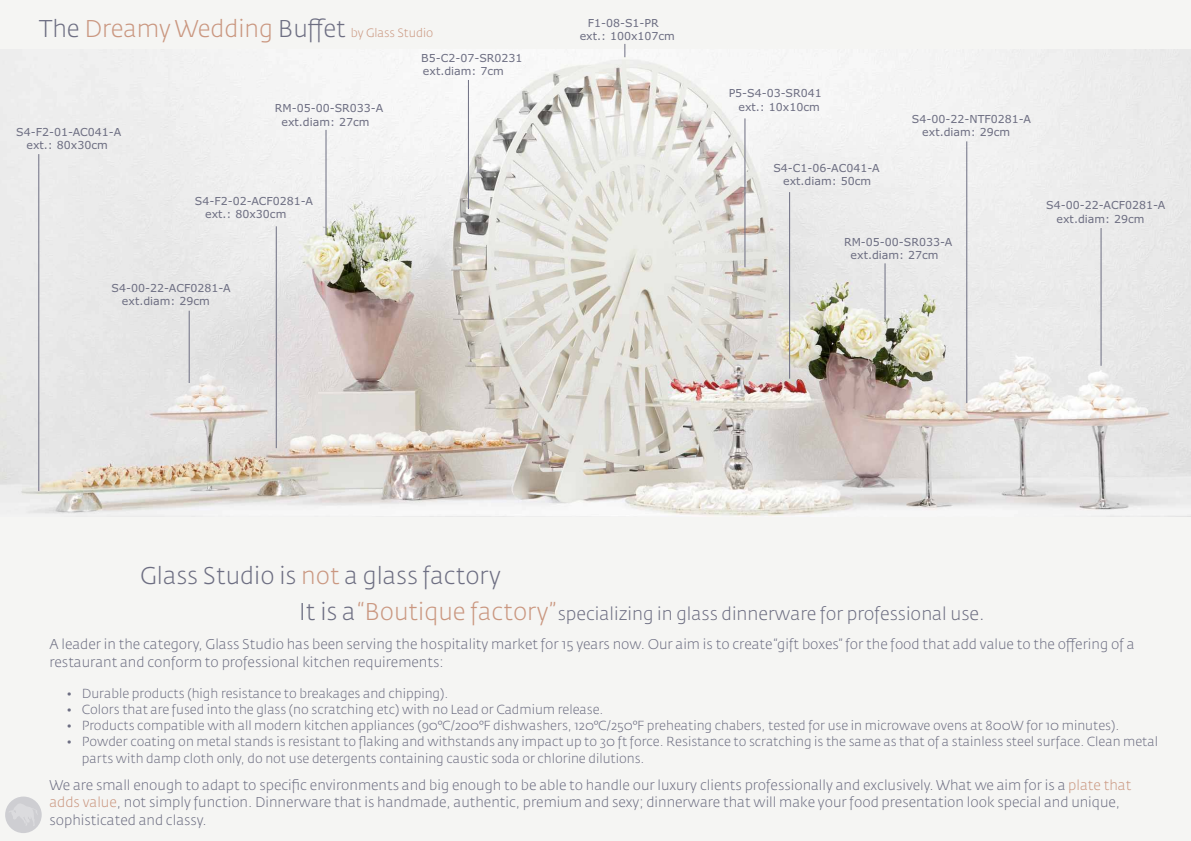
<style>
.page{position:relative;width:1191px;height:841px;background:#fff}
.page>*{position:absolute;margin:0;border:0;box-sizing:border-box;transform-origin:0 0}
.t1{font:300 24px "Fedra Sans Pro";color:#ca9780}
.t2{font:300 24px "Fedra Sans Pro";color:#6d6e82}
.t3{font:300 18px "Fedra Sans Pro";color:#6d6e82}
.t4{font:300 14px/17.5px "Fedra Sans Pro";color:#6d6e82}
.t5{font:300 13px/16.2px "Fedra Sans Pro";color:#6d6e82}
.t6{font:11px/13.2px "Verdana";color:#6d6e82}
.s1{color:#6d6e82}
.s2{font-size:12px}
.s3{color:#ca9780}
</style>
<div class="page">
<div style="left:0;top:0;width:1190px;height:841px;background:#f5f5f3"></div>
<img style="left:0;top:50px;width:1190px;height:466px">
<hr style="left:38px;top:154px;width:1px;height:337px;background:#6d6e82">
<hr style="left:276px;top:226px;width:1px;height:222px;background:#6d6e82">
<hr style="left:965px;top:141px;width:1px;height:262px;background:#6d6e82">
<hr style="left:1100px;top:228px;width:1px;height:138px;background:#6d6e82">
<hr style="left:189px;top:311px;width:1px;height:72px;background:#6d6e82">
<hr style="left:788px;top:192px;width:1px;height:187px;background:#6d6e82">
<hr style="left:744px;top:118px;width:1px;height:149px;background:#6d6e82">
<svg style="left:624px;top:44px;width:1px;height:13px"></svg>
<hr style="left:884px;top:263px;width:1px;height:56px;background:#6d6e82">
<hr style="left:468px;top:80px;width:1px;height:129px;background:#6d6e82">
<hr style="left:325px;top:130px;width:1px;height:105px;background:#6d6e82">
<div style="left:5px;top:797px;width:37px;height:36px;background:#ceced2;border-radius:50%"></div>
<svg style="left:9px;top:804px;width:29px;height:23px"></svg>
<h1 class="t1" style="left:39px;top:18px;width:395px"><span class="s1">The</span> Dreamy Wedding <span class="s1">Buffet</span> <span class="s2">by Glass Studio</span></h1>
<p class="t6" style="left:16px;top:126px;width:106px">S4-F2-01-AC041-A</p>
<p class="t6" style="left:27px;top:140px;width:83px">ext.: 80x30cm</p>
<p class="t6" style="left:275px;top:103px;width:110px">RM-05-00-SR033-A</p>
<p class="t6" style="left:281px;top:116px;width:89px">ext.diam: 27cm</p>
<p class="t6" style="left:195px;top:195px;width:120px">S4-F2-02-ACF0281-A</p>
<p class="t6" style="left:205px;top:208px;width:83px">ext.: 80x30cm</p>
<p class="t6" style="left:112px;top:282px;width:120px">S4-00-22-ACF0281-A</p>
<p class="t6" style="left:122px;top:296px;width:89px">ext.diam: 29cm</p>
<p class="t6" style="left:421px;top:52px;width:103px">B5-C2-07-SR0231 ext.diam: 7cm</p>
<p class="t6" style="left:579px;top:18px;width:97px;text-indent:8px">F1-08-S1-PR ext.: 100x107cm</p>
<p class="t6" style="left:728px;top:88px;width:95px">P5-S4-03-SR041</p>
<p class="t6" style="left:738px;top:101px;width:83px">ext.: 10x10cm</p>
<p class="t6" style="left:773px;top:162px;width:108px">S4-C1-06-AC041-A</p>
<p class="t6" style="left:783px;top:176px;width:89px">ext.diam: 50cm</p>
<p class="t6" style="left:911px;top:113px;width:121px">S4-00-22-NTF0281-A</p>
<p class="t6" style="left:922px;top:126px;width:89px">ext.diam: 29cm</p>
<p class="t6" style="left:843px;top:236px;width:110px">RM-05-00-SR033-A</p>
<p class="t6" style="left:850px;top:249px;width:89px">ext.diam: 27cm</p>
<p class="t6" style="left:1045px;top:200px;width:120px">S4-00-22-ACF0281-A</p>
<p class="t6" style="left:1056px;top:213px;width:89px">ext.diam: 29cm</p>
<h1 class="t2" style="left:140px;top:566px;width:362px">Glass Studio is <span class="s3">not</span> a glass factory</h1>
<h1 class="t1" style="left:298px;top:602px;width:259px"><span class="s1">It is a</span> “Boutique factory”</h1>
<h2 class="t3" style="left:557px;top:606px;width:428px">specializing in glass dinnerware for professional use.</h2>
<p class="t4" style="left:49px;top:637px;width:1086px">A leader in the category, Glass Studio has been serving the hospitality market for 15 years now. Our aim is to create “gift boxes” for the food that add value to the offering of a restaurant and conform to professional kitchen requirements:</p>
<p class="t5" style="left:67px;top:686px;width:383px">• Durable products (high resistance to breakages and chipping).</p>
<p class="t5" style="left:67px;top:702px;width:538px">• Colors that are fused into the glass (no scratching etc) with no Lead or Cadmium release.</p>
<p class="t5" style="left:67px;top:718px;width:1053px">• Products compatible with all modern kitchen appliances (90°C/200°F dishwashers, 120°C/250°F preheating chabers, tested for use in microwave ovens at 800W for 10 minutes).</p>
<p class="t5" style="left:82px;top:735px;width:1077px;text-indent:-15px">• Powder coating on metal stands is resistant to flaking and withstands any impact up to 30 ft force. Resistance to scratching is the same as that of a stainless steel surface. Clean metal parts with damp cloth only, do not use detergents containing caustic soda or chlorine dilutions.</p>
<p class="t4" style="left:49px;top:777px;width:1082px">We are small enough to adapt to specific environments and big enough to be able to handle our luxury clients professionally and exclusively. What we aim for is a <span class="s3">plate that adds value</span>, not simply function. Dinnerware that is handmade, authentic, premium and sexy; dinnerware that will make your food presentation look special and unique, sophisticated and classy.</p>
</div>
